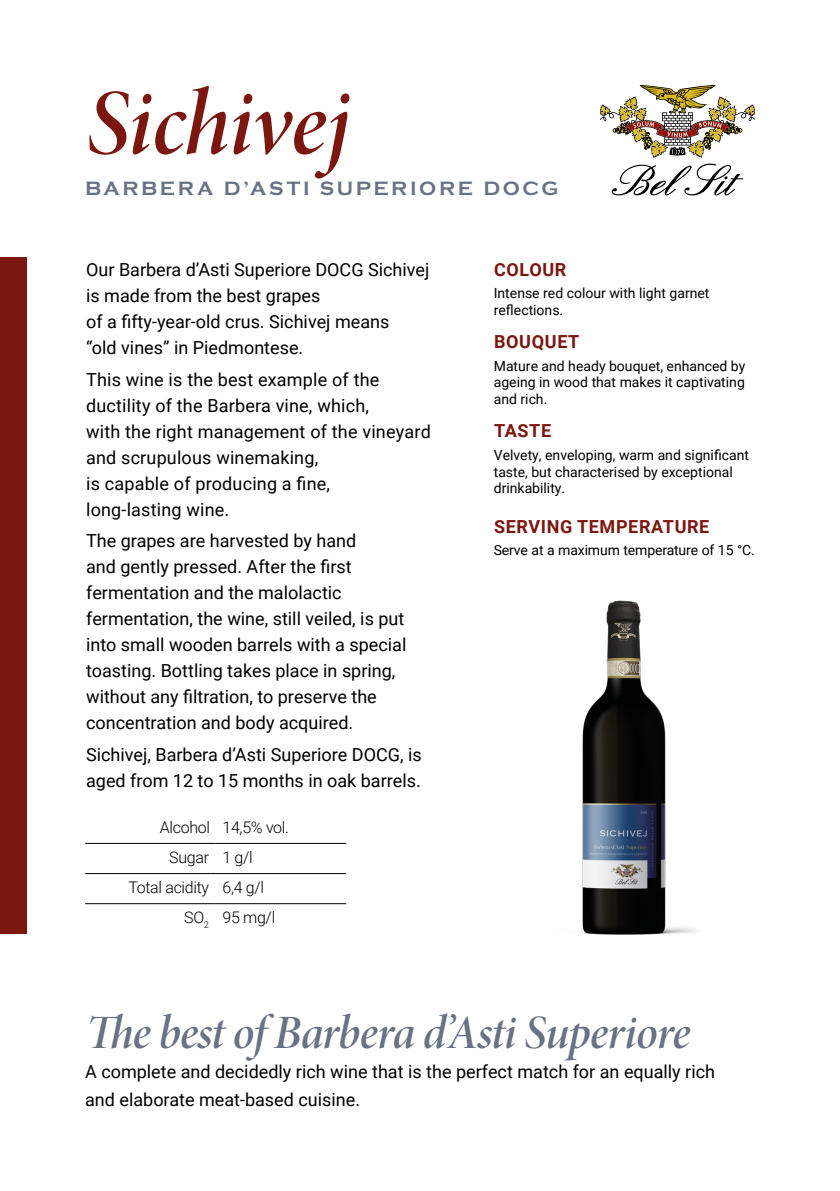
<style>
.page{position:relative;width:840px;height:1191px;background:#fff}
.page>*{position:absolute;margin:0;border:0;box-sizing:border-box;transform-origin:0 0}
.t1{font:94px "Minion Pro Semibold It Disp";letter-spacing:-.01em;color:#7b170f}
.t2{font:48px "Minion Pro Semibold It Disp";letter-spacing:-.02em;color:#677385}
.t3{font:700 20px "Copperplate";letter-spacing:.13em;color:#677385}
.t4{font:18px/26px "Roboto";color:#000}
.t5{font:700 18px "Roboto";letter-spacing:.035em;color:#7b170f}
.t6{font:300 16px "Roboto";letter-spacing:-.02em;color:#000}
.t7{font:14px/16.8px "Roboto";color:#000}
</style>
<div class="page">
<div style="left:0;top:257px;width:27px;height:677px;background:#7b170f"></div>
<img style="left:582px;top:600px;width:115px;height:335px">
<hr style="left:85px;top:843px;width:131px;height:1px;background:#000">
<hr style="left:216px;top:843px;width:130px;height:1px;background:#000">
<hr style="left:85px;top:873px;width:131px;height:1px;background:#000">
<hr style="left:216px;top:873px;width:130px;height:1px;background:#000">
<hr style="left:85px;top:903px;width:131px;height:1px;background:#000">
<hr style="left:216px;top:903px;width:130px;height:1px;background:#000">
<svg style="left:600px;top:85px;width:154px;height:110px"></svg>
<h1 class="t1" style="left:86px;top:62px;width:265px">Sichivej</h1>
<p class="t3" style="left:85px;top:177px;width:475px">BARBERA D’ASTI SUPERIORE DOCG</p>
<p class="t4" style="left:86px;top:256px;width:344px">Our Barbera d’Asti Superiore DOCG Sichivej is made from the best grapes<br>of a fifty-year-old crus. Sichivej means<br>“old vines” in Piedmontese.</p>
<p class="t4" style="left:86px;top:365px;width:346px">This wine is the best example of the ductility of the Barbera vine, which,<br>with the right management of the vineyard and scrupulous winemaking,<br>is capable of producing a fine,<br>long-lasting wine.</p>
<p class="t4" style="left:86px;top:527px;width:321px">The grapes are harvested by hand<br>and gently pressed. After the first fermentation and the malolactic fermentation, the wine, still veiled, is put into small wooden barrels with a special toasting. Bottling takes place in spring, without any filtration, to preserve the concentration and body acquired.</p>
<p class="t4" style="left:86px;top:741px;width:337px">Sichivej, Barbera d’Asti Superiore DOCG, is aged from 12 to 15 months in oak barrels.</p>
<p class="t6" style="left:160px;top:816px;width:130px">Alcohol 14,5% vol.</p>
<p class="t6" style="left:169px;top:846px;width:85px">Sugar 1 g/l</p>
<p class="t6" style="left:128px;top:876px;width:137px">Total acidity 6,4 g/l</p>
<p class="t6" style="left:184px;top:906px;width:92px">SO<sub>2</sub> 95 mg/l</p>
<p class="t5" style="left:494px;top:257px;width:74px">COLOUR</p>
<p class="t7" style="left:493px;top:284px;width:217px">Intense red colour with light garnet reflections.</p>
<p class="t5" style="left:494px;top:329px;width:87px">BOUQUET</p>
<p class="t7" style="left:493px;top:357px;width:253px;text-align:justify">Mature and heady bouquet, enhanced by ageing in wood that makes it captivating and rich.</p>
<p class="t5" style="left:494px;top:418px;width:59px">TASTE</p>
<p class="t7" style="left:493px;top:446px;width:257px">Velvety, enveloping, warm and significant taste, but characterised by exceptional drinkability.</p>
<p class="t5" style="left:494px;top:513px;width:217px">SERVING TEMPERATURE</p>
<p class="t7" style="left:493px;top:541px;width:262px">Serve at a maximum temperature of 15 °C.</p>
<h2 class="t2" style="left:86px;top:1001px;width:605px">The best of Barbera d’Asti Superiore</h2>
<p class="t4" style="left:85px;top:1056px;width:631px;line-height:28px">A complete and decidedly rich wine that is the perfect match for an equally rich and elaborate meat-based cuisine.</p>
</div>
